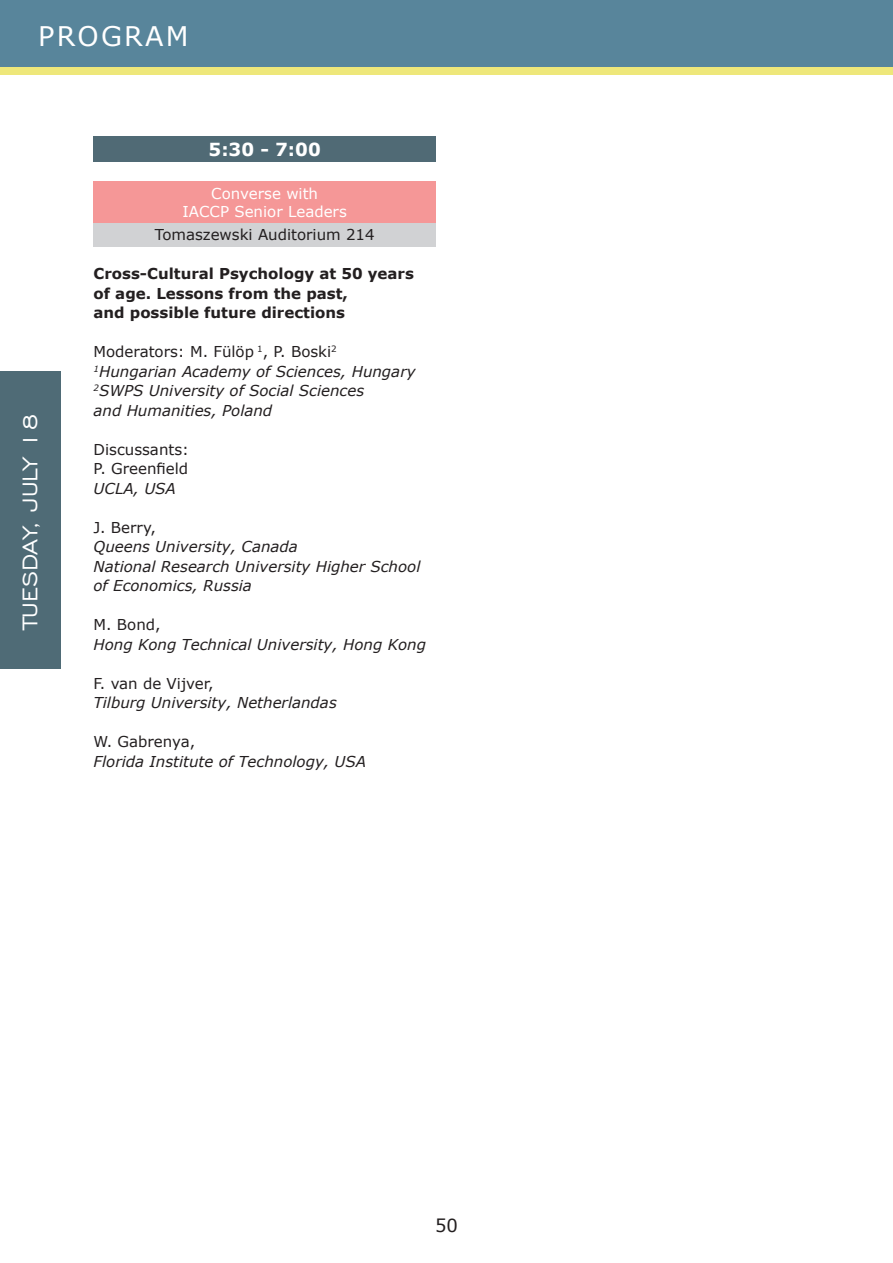
<style>
.page{position:relative;width:893px;height:1263px;background:#fff}
.page>*{position:absolute;margin:0;border:0;box-sizing:border-box;transform-origin:0 0}
.t1{font:27px "Engravers Gothic BT";color:#fff}
.t2{font:27px "Verdana";letter-spacing:.08em;color:#fff}
.tabela_gora{font:700 18px "Verdana";color:#fff}
.t3{font:18px "Verdana";color:#231f20}
.tabela_gora-2{font:italic 15px/19.5px "Verdana";color:#231f20}
.tabela_gora-3{font:15px "Verdana";color:#231f20}
.tabela_gora-4{font:700 15px "Verdana";color:#231f20}
.tabela_gora-5{font:15px/18px "Verdana";color:#fff;text-align:center}
.tabela_dół{font:15px "Verdana";color:#231f20}
</style>
<div class="page">
<div style="left:0;top:0;width:893px;height:68px;background:#58859b"></div>
<div style="left:0;top:68px;width:893px;height:7px;background:#eee77a"></div>
<div style="left:0;top:372px;width:61px;height:297px;background:#4f6b76"></div>
<div style="left:94px;top:136px;width:342px;height:26px;background:#506a75"></div>
<div style="left:94px;top:181px;width:342px;height:42px;background:#f59797"></div>
<div style="left:94px;top:223px;width:342px;height:23px;background:#d1d2d4"></div>
<h1 class="t2" style="left:38px;top:18px;width:152px">PROGRAM</h1>
<h1 class="t1" style="left:15px;top:629px;width:217px;rotate:-90deg">TUESDAY, JULY 18</h1>
<p class="tabela_gora" style="left:209px;top:137px;width:114px">5:30 - 7:00</p>
<p class="tabela_gora-5" style="left:183px;top:184px;width:166px">Converse with<br>IACCP Senior Leaders</p>
<p class="tabela_dół" style="left:155px;top:225px;width:221px">Tomaszewski Auditorium 214</p>
<p class="tabela_gora-4" style="left:94px;top:263px;width:322px">Cross-Cultural Psychology at 50 years</p>
<p class="tabela_gora-4" style="left:94px;top:283px;width:256px">of age. Lessons from the past,</p>
<p class="tabela_gora-4" style="left:94px;top:302px;width:253px">and possible future directions</p>
<p class="tabela_gora-3" style="left:94px;top:342px;width:245px">Moderators: M. Fülöp <sup>1</sup>, P. Boski<sup>2</sup></p>
<p class="tabela_gora-2" style="left:94px;top:361px;width:324px"><sup>1</sup>Hungarian Academy of Sciences, Hungary</p>
<p class="tabela_gora-2" style="left:94px;top:381px;width:272px"><sup>2</sup>SWPS University of Social Sciences</p>
<p class="tabela_gora-2" style="left:94px;top:400px;width:180px">and Humanities, Poland</p>
<p class="tabela_gora-3" style="left:94px;top:439px;width:97px">Discussants:</p>
<p class="tabela_gora-3" style="left:94px;top:459px;width:96px">P. Greenfield</p>
<p class="tabela_gora-2" style="left:94px;top:478px;width:84px">UCLA, USA</p>
<p class="tabela_gora-3" style="left:94px;top:517px;width:64px">J. Berry,</p>
<p class="tabela_gora-2" style="left:94px;top:537px;width:206px">Queens University, Canada</p>
<p class="tabela_gora-2" style="left:94px;top:556px;width:328px">National Research University Higher School of Economics, Russia</p>
<p class="tabela_gora-3" style="left:94px;top:615px;width:69px">M. Bond,</p>
<p class="tabela_gora-2" style="left:94px;top:634px;width:334px">Hong Kong Technical University, Hong Kong</p>
<p class="tabela_gora-3" style="left:94px;top:673px;width:122px">F. van de Vijver,</p>
<p class="tabela_gora-2" style="left:94px;top:693px;width:245px">Tilburg University, Netherlandas</p>
<p class="tabela_gora-3" style="left:94px;top:732px;width:103px">W. Gabrenya,</p>
<p class="tabela_gora-2" style="left:94px;top:751px;width:274px">Florida Institute of Technology, USA</p>
<p class="t3" style="left:435px;top:1213px;width:24px">50</p>
</div>
